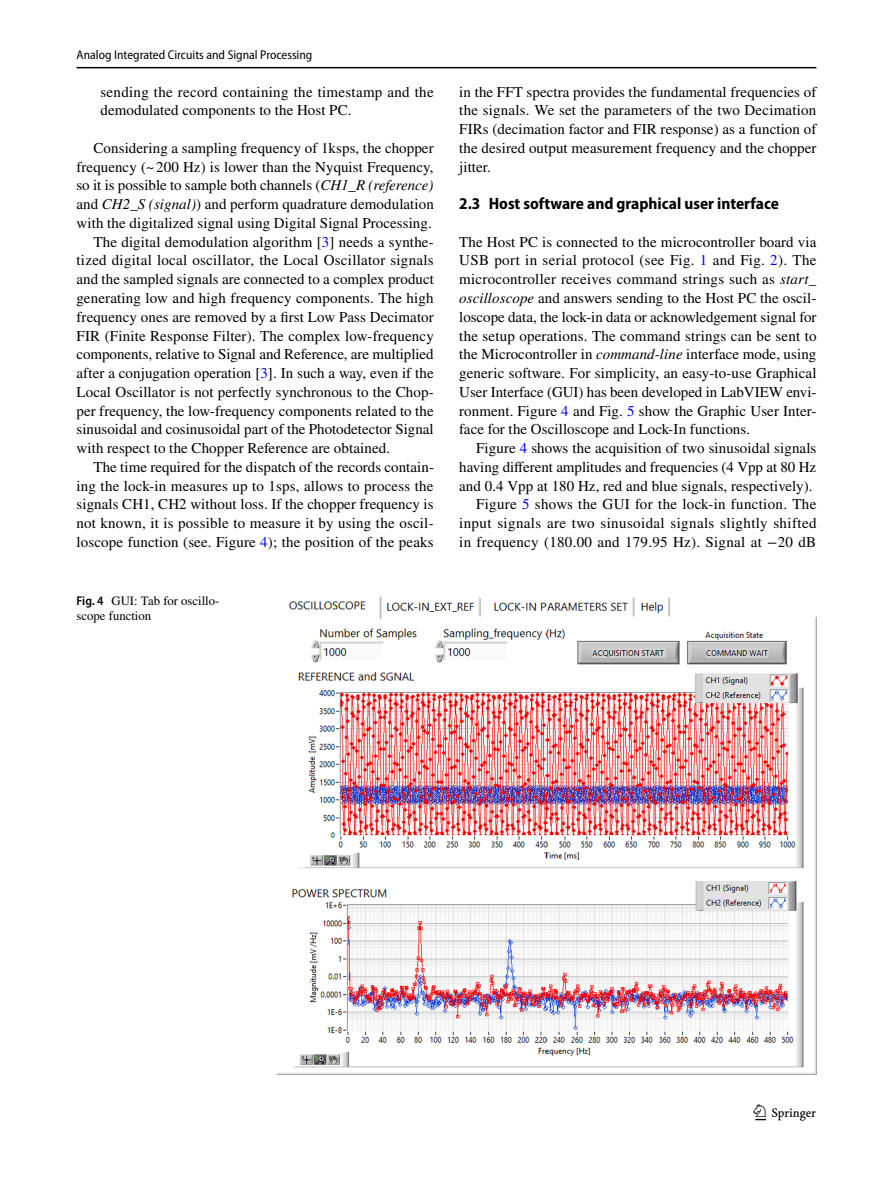
<style>
.page{position:relative;width:893px;height:1187px;background:#fff}
.page>*{position:absolute;margin:0;border:0;box-sizing:border-box;transform-origin:0 0}
.t1{font:22.5px "Springnew";color:#000}
.t2{font:700 semi-condensed 16.5px "Myriad Pro";color:#000}
.t3{font:15px/18.8px "STIX";letter-spacing:.005em;color:#000;text-align:justify}
.t4{font:semi-condensed 12.75px "Myriad Pro";color:#000}
.t5{font:12.75px/15px "STIX";color:#000}
.s1{font-style:italic}
.s2{color:#00f}
.s3{font-family:"Myriad Pro";font-weight:600;font-stretch:semi-condensed}
</style>
<div class="page">
<hr style="left:77px;top:67px;width:739px;height:1px;background:#000">
<img style="left:288px;top:595px;width:528px;height:478px">
<p class="t4" style="left:77px;top:48px;width:237px">Analog Integrated Circuits and Signal Processing</p>
<p class="t3" style="left:101px;top:83px;width:335px">sending the record containing the timestamp and the demodulated components to the Host PC.</p>
<p class="t3" style="left:94px;top:139px;width:342px">Considering a sampling frequency of 1ksps, the chopper</p>
<p class="t3" style="left:77px;top:158px;width:359px">frequency (~200 Hz) is lower than the Nyquist Frequency,</p>
<p class="t3" style="left:77px;top:177px;width:358px">so it is possible to sample both channels (<span class="s1">CH1_R (reference)</span></p>
<p class="t3" style="left:77px;top:196px;width:359px">and <span class="s1">CH2_S (signal)</span>) and perform quadrature demodulation</p>
<p class="t3" style="left:77px;top:214px;width:357px">with the digitalized signal using Digital Signal Processing.</p>
<p class="t3" style="left:94px;top:233px;width:342px">The digital demodulation algorithm [<span class="s2">3</span>] needs a synthe-</p>
<p class="t3" style="left:77px;top:252px;width:359px">tized digital local oscillator, the Local Oscillator signals</p>
<p class="t3" style="left:77px;top:271px;width:359px">and the sampled signals are connected to a complex product</p>
<p class="t3" style="left:77px;top:289px;width:359px">generating low and high frequency components. The high</p>
<p class="t3" style="left:77px;top:308px;width:359px">frequency ones are removed by a first Low Pass Decimator</p>
<p class="t3" style="left:77px;top:327px;width:359px">FIR (Finite Response Filter). The complex low-frequency</p>
<p class="t3" style="left:77px;top:346px;width:359px">components, relative to Signal and Reference, are multiplied</p>
<p class="t3" style="left:77px;top:364px;width:359px">after a conjugation operation [<span class="s2">3</span>]. In such a way, even if the</p>
<p class="t3" style="left:77px;top:383px;width:359px">Local Oscillator is not perfectly synchronous to the Chop-</p>
<p class="t3" style="left:77px;top:402px;width:359px">per frequency, the low-frequency components related to the</p>
<p class="t3" style="left:77px;top:421px;width:359px">sinusoidal and cosinusoidal part of the Photodetector Signal</p>
<p class="t3" style="left:77px;top:439px;width:315px">with respect to the Chopper Reference are obtained.</p>
<p class="t3" style="left:94px;top:458px;width:342px">The time required for the dispatch of the records contain-</p>
<p class="t3" style="left:77px;top:477px;width:358px">ing the lock-in measures up to 1sps, allows to process the</p>
<p class="t3" style="left:77px;top:496px;width:359px">signals CH1, CH2 without loss. If the chopper frequency is</p>
<p class="t3" style="left:77px;top:514px;width:359px">not known, it is possible to measure it by using the oscil-</p>
<p class="t3" style="left:77px;top:533px;width:359px">loscope function (see. Figure <span class="s2">4</span>); the position of the peaks</p>
<p class="t5" style="left:77px;top:594px;width:144px"><span class="s3">Fig. 4</span> GUI: Tab for oscillo&shy;scope function</p>
<p class="t3" style="left:459px;top:83px;width:359px">in the FFT spectra provides the fundamental frequencies of the signals. We set the parameters of the two Decimation FIRs (decimation factor and FIR response) as a function of the desired output measurement frequency and the chopper jitter.</p>
<p class="t2" style="left:459px;top:194px;width:321px">2.3 Host software and graphical user interface</p>
<p class="t3" style="left:459px;top:233px;width:359px">The Host PC is connected to the microcontroller board via USB port in serial protocol (see Fig. <span class="s2">1</span> and Fig. <span class="s2">2</span>). The microcontroller receives command strings such as <span class="s1">start_ oscilloscope</span> and answers sending to the Host PC the oscil&shy;loscope data, the lock-in data or acknowledgement signal for the setup operations. The command strings can be sent to the Microcontroller in <span class="s1">command-line</span> interface mode, using generic software. For simplicity, an easy-to-use Graphical User Interface (GUI) has been developed in LabVIEW envi&shy;ronment. Figure <span class="s2">4</span> and Fig. <span class="s2">5</span> show the Graphic User Inter&shy;face for the Oscilloscope and Lock-In functions.</p>
<p class="t3" style="left:459px;top:439px;width:359px;text-align:right">Figure <span class="s2">4</span> shows the acquisition of two sinusoidal signals having different amplitudes and frequencies (4 Vpp at 80 Hz and 0.4 Vpp at 180 Hz, red and blue signals, respectively).<br>Figure <span class="s2">5</span> shows the GUI for the lock-in function. The input signals are two sinusoidal signals slightly shifted in frequency (180.00 and 179.95 Hz). Signal at −20 dB</p>
<h1 class="t1" style="left:755px;top:1104px;width:62px">1 3</h1>
</div>
